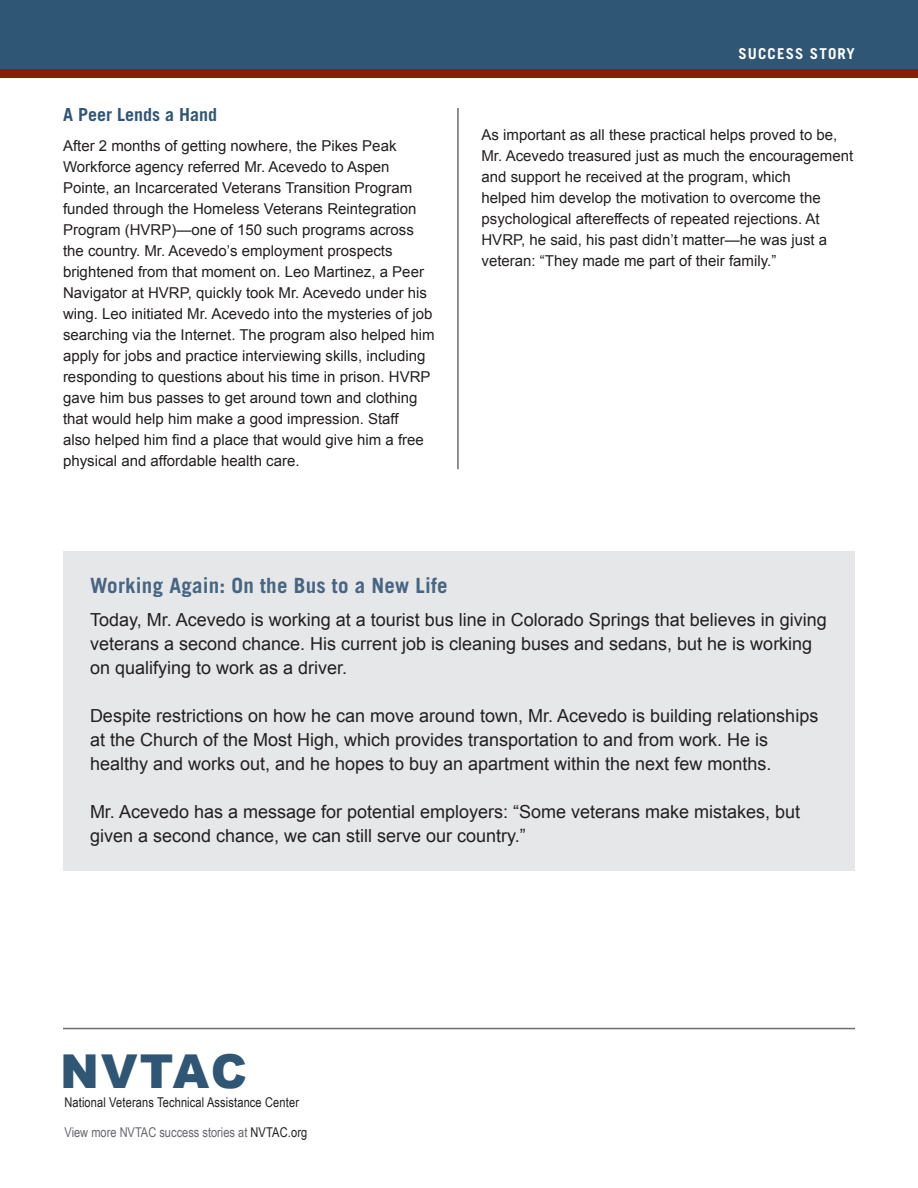
<style>
.page{position:relative;width:918px;height:1188px;background:#fff}
.page>*{position:absolute;margin:0;border:0;box-sizing:border-box;transform-origin:0 0}
.t1{font:900 46.65px "Arial";letter-spacing:.04em;color:#305676}
.t2{font:700 21px "Trade Gothic LT Std";letter-spacing:.01em;color:#466582}
.t3{font:18px/24px "Arial";color:#231f20}
.t4{font:700 18px "Trade Gothic LT Std";color:#305676}
.t5{font:15px/21px "Arial";color:#231f20}
.t6{font:700 15px "Trade Gothic LT Std";letter-spacing:.075em;color:#fff}
.t7{font:13.5px "Arial Narrow";letter-spacing:.01em;color:#231f20}
.t8{font:13.5px "Arial Narrow";color:#67686c}
.s1{color:#231f20}
</style>
<div class="page">
<div style="left:0;top:0;width:918px;height:69px;background:#305676"></div>
<div style="left:0;top:69px;width:918px;height:9px;background:#891c02"></div>
<hr style="left:63px;top:1028px;width:792px;height:1px;background:#6c6d70">
<hr style="left:457px;top:108px;width:2px;height:361px;background:#6c6d70">
<div style="left:63px;top:551px;width:792px;height:319px;background:#e6e7e9"></div>
<p class="t6" style="left:738px;top:44px;width:118px">SUCCESS STORY</p>
<h3 class="t4" style="left:63px;top:104px;width:156px">A Peer Lends a Hand</h3>
<p class="t5" style="left:63px;top:135px;width:373px">After 2 months of getting nowhere, the Pikes Peak Workforce agency referred Mr. Acevedo to Aspen Pointe, an Incarcerated Veterans Transition Program funded through the Homeless Veterans Reintegration Program (HVRP)—one of 150 such programs across the country. Mr. Acevedo’s employment prospects brightened from that moment on. Leo Martinez, a Peer Navigator at HVRP, quickly took Mr. Acevedo under his wing. Leo initiated Mr. Acevedo into the mysteries of job searching via the Internet. The program also helped him apply for jobs and practice interviewing skills, including responding to questions about his time in prison. HVRP gave him bus passes to get around town and clothing that would help him make a good impression. Staff<br>also helped him find a place that would give him a free physical and affordable health care.</p>
<p class="t5" style="left:482px;top:124px;width:373px">As important as all these practical helps proved to be, Mr. Acevedo treasured just as much the encouragement and support he received at the program, which<br>helped him develop the motivation to overcome the psychological aftereffects of repeated rejections. At HVRP, he said, his past didn’t matter—he was just a veteran: “They made me part of their family.”</p>
<p class="t2" style="left:90px;top:573px;width:359px">Working Again: On the Bus to a New Life</p>
<p class="t3" style="left:90px;top:608px;width:738px">Today, Mr. Acevedo is working at a tourist bus line in Colorado Springs that believes in giving veterans a second chance. His current job is cleaning buses and sedans, but he is working on qualifying to work as a driver.</p>
<p class="t3" style="left:90px;top:704px;width:730px">Despite restrictions on how he can move around town, Mr. Acevedo is building relationships at the Church of the Most High, which provides transportation to and from work. He is healthy and works out, and he hopes to buy an apartment within the next few months.</p>
<p class="t3" style="left:90px;top:800px;width:712px">Mr. Acevedo has a message for potential employers: “Some veterans make mistakes, but given a second chance, we can still serve our country.”</p>
<h1 class="t1" style="left:60px;top:1037px;width:189px">NVTAC</h1>
<p class="t7" style="left:64px;top:1093px;width:236px">National Veterans Technical Assistance Center</p>
<p class="t8" style="left:64px;top:1123px;width:244px">View more NVTAC success stories at <span class="s1">NVTAC.org</span></p>
</div>
